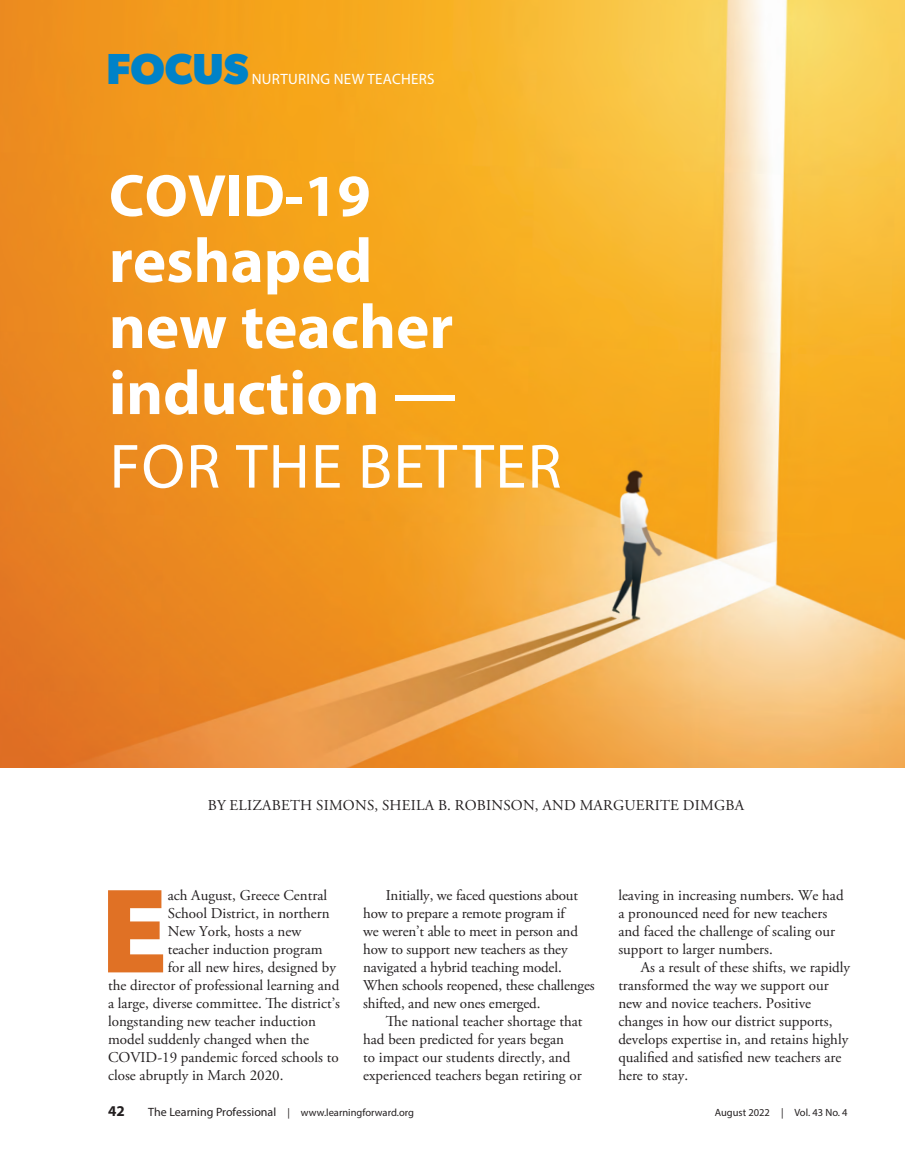
<style>
.page{position:relative;width:905px;height:1175px;background:#fff}
.page>*{position:absolute;margin:0;border:0;box-sizing:border-box;transform-origin:0 0}
.body{font:900 121.8px "Myriad Pro";color:#e07125}
.box{font:700 63px/66px "Myriad Pro";color:#fff}
.box-2{font:63px "Myriad Pro";letter-spacing:.02em;color:#fff}
.box-3{font:700 60px "Myriad Pro";color:#fff}
.t1{font:700 43.5px "Gibson";color:#0082c8}
.body-2{font:15px/18px "Adobe Garamond Pro";color:#231f20}
.byline{font:15px "Adobe Garamond Pro";letter-spacing:.015em;color:#231f20}
.t2{font:15px "Myriad Pro";letter-spacing:.02em;color:#fff}
.t3{font:700 15px "Myriad Pro";color:#231f20}
.t4{font:10.5px "Myriad Pro";color:#231f20}
.s1{font-size:12px}
</style>
<div class="page">
<img style="left:0;top:0;width:904px;height:767px">
<p class="t1" style="left:106px;top:44px;width:144px">FOCUS</p>
<p class="t2" style="left:252px;top:70px;width:184px">NURTURING NEW TEACHERS</p>
<p class="box-3" style="left:109px;top:157px;width:263px">COVID-19</p>
<p class="box" style="left:109px;top:226px;width:265px">reshaped</p>
<p class="box" style="left:109px;top:292px;width:349px">new teacher induction —</p>
<p class="box-2" style="left:110px;top:427px;width:453px">FOR THE BETTER</p>
<p class="byline" style="left:208px;top:796px;width:538px">BY ELIZABETH SIMONS, SHEILA B. ROBINSON, AND MARGUERITE DIMGBA</p>
<p class="body" style="left:100px;top:850px;width:69px">E</p>
<p class="body-2" style="left:168px;top:887px;width:161px">ach August, Greece Central</p>
<p class="body-2" style="left:168px;top:905px;width:163px">School District, in northern</p>
<p class="body-2" style="left:168px;top:923px;width:135px">New York, hosts a new</p>
<p class="body-2" style="left:168px;top:941px;width:156px">teacher induction program</p>
<p class="body-2" style="left:168px;top:959px;width:170px">for all new hires, designed by</p>
<p class="body-2" style="left:108px;top:977px;width:233px">the director of professional learning and</p>
<p class="body-2" style="left:108px;top:995px;width:233px">a large, diverse committee. The district’s</p>
<p class="body-2" style="left:108px;top:1013px;width:209px">longstanding new teacher induction</p>
<p class="body-2" style="left:108px;top:1031px;width:202px">model suddenly changed when the</p>
<p class="body-2" style="left:108px;top:1049px;width:232px">COVID-19 pandemic forced schools to</p>
<p class="body-2" style="left:108px;top:1067px;width:177px">close abruptly in March 2020.</p>
<p class="body-2" style="left:363px;top:887px;width:233px;text-indent:22px">Initially, we faced questions about how to prepare a remote program if<br>we weren’t able to meet in person and how to support new teachers as they navigated a hybrid teaching model.<br>When schools reopened, these challenges shifted, and new ones emerged.</p>
<p class="body-2" style="left:363px;top:1013px;width:221px;text-indent:22px">The national teacher shortage that had been predicted for years began<br>to impact our students directly, and experienced teachers began retiring or</p>
<p class="body-2" style="left:618px;top:887px;width:227px">leaving in increasing numbers. We had a pronounced need for new teachers and faced the challenge of scaling our support to larger numbers.</p>
<p class="body-2" style="left:618px;top:959px;width:233px;text-indent:22px">As a result of these shifts, we rapidly transformed the way we support our new and novice teachers. Positive changes in how our district supports, develops expertise in, and retains highly qualified and satisfied new teachers are here to stay.</p>
<p class="t3" style="left:108px;top:1101px;width:18px">42</p>
<p class="t4" style="left:148px;top:1106px;width:267px"><span class="s1">The Learning Professional</span> | www.learningforward.org</p>
<p class="t4" style="left:714px;top:1106px;width:134px">August 2022 | Vol. 43 No. 4</p>
</div>
